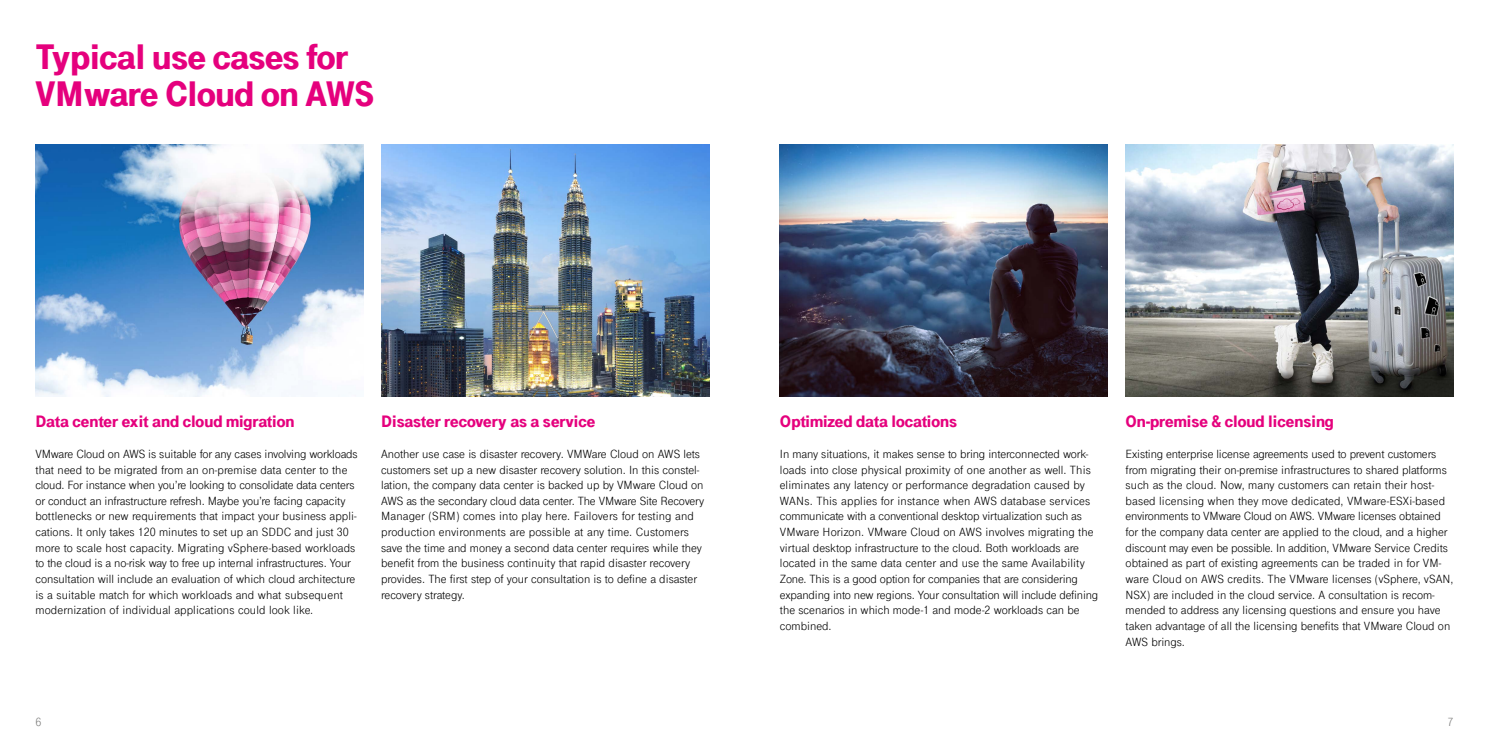
<style>
.page{position:relative;width:1489px;height:745px;background:#fff}
.page>*{position:absolute;margin:0;border:0;box-sizing:border-box;transform-origin:0 0}
.t1{font:900 37.5px/37.5px "Tele Grotesk Next";letter-spacing:-.01em;color:#e5007d}
.t2{font:900 17.5px "Tele Grotesk Next";color:#e5007d}
.t3{font:12.5px/15.6px "Tele Grotesk Next";color:#000}
.t4{font:12.5px "Tele Grotesk Next";color:#7b7b7a}
</style>
<div class="page">
<img style="left:35px;top:145px;width:328px;height:251px">
<img style="left:381px;top:145px;width:328px;height:251px">
<img style="left:780px;top:145px;width:327px;height:251px">
<img style="left:1125px;top:145px;width:328px;height:251px">
<h1 class="t1" style="left:35px;top:38px;width:340px">Typical use cases for<br>VMware Cloud on AWS</h1>
<h2 class="t2" style="left:35px;top:411px;width:261px">Data center exit and cloud migration</h2>
<p class="t3" style="left:35px;top:446px;width:324px">VMware Cloud on AWS is suitable for any cases involving workloads that need to be migrated from an on-premise data center to the cloud. For instance when you’re looking to consolidate data centers or conduct an infrastructure refresh. Maybe you’re facing capacity bottlenecks or new requirements that impact your business appli&shy;cations. It only takes 120 minutes to set up an SDDC and just 30 more to scale host capacity. Migrating vSphere-based workloads to the cloud is a no-risk way to free up internal infrastructures. Your consultation will include an evaluation of which cloud architecture is a suitable match for which workloads and what subsequent modernization of individual applications could look like.</p>
<h2 class="t2" style="left:381px;top:411px;width:216px">Disaster recovery as a service</h2>
<p class="t3" style="left:381px;top:446px;width:324px">Another use case is disaster recovery. VMWare Cloud on AWS lets customers set up a new disaster recovery solution. In this constel&shy;lation, the company data center is backed up by VMware Cloud on AWS as the secondary cloud data center. The VMware Site Recovery Manager (SRM) comes into play here. Failovers for testing and production environments are possible at any time. Customers save the time and money a second data center requires while they benefit from the business continuity that rapid disaster recovery provides. The first step of your consultation is to define a disaster recovery strategy.</p>
<h2 class="t2" style="left:780px;top:411px;width:179px">Optimized data locations</h2>
<p class="t3" style="left:780px;top:446px;width:320px">In many situations, it makes sense to bring interconnected work&shy;loads into close physical proximity of one another as well. This eliminates any latency or performance degradation caused by WANs. This applies for instance when AWS database services communicate with a conventional desktop virtualization such as VMware Horizon. VMware Cloud on AWS involves migrating the virtual desktop infrastructure to the cloud. Both workloads are located in the same data center and use the same Availability Zone. This is a good option for companies that are considering expanding into new regions. Your consultation will include defining the scenarios in which mode-1 and mode-2 workloads can be combined.</p>
<h2 class="t2" style="left:1125px;top:411px;width:210px">On-premise &amp; cloud licensing</h2>
<p class="t3" style="left:1125px;top:446px;width:329px">Existing enterprise license agreements used to prevent customers from migrating their on-premise infrastructures to shared platforms such as the cloud. Now, many customers can retain their host&shy;based licensing when they move dedicated, VMware-ESXi-based environments to VMware Cloud on AWS. VMware licenses obtained for the company data center are applied to the cloud, and a higher discount may even be possible. In addition, VMware Service Credits obtained as part of existing agreements can be traded in for VM&shy;ware Cloud on AWS credits. The VMware licenses (vSphere, vSAN, NSX) are included in the cloud service. A consultation is recom&shy;mended to address any licensing questions and ensure you have taken advantage of all the licensing benefits that VMware Cloud on AWS brings.</p>
<p class="t4" style="left:35px;top:714px;width:8px">6</p>
<p class="t4" style="left:1447px;top:714px;width:8px">7</p>
</div>
